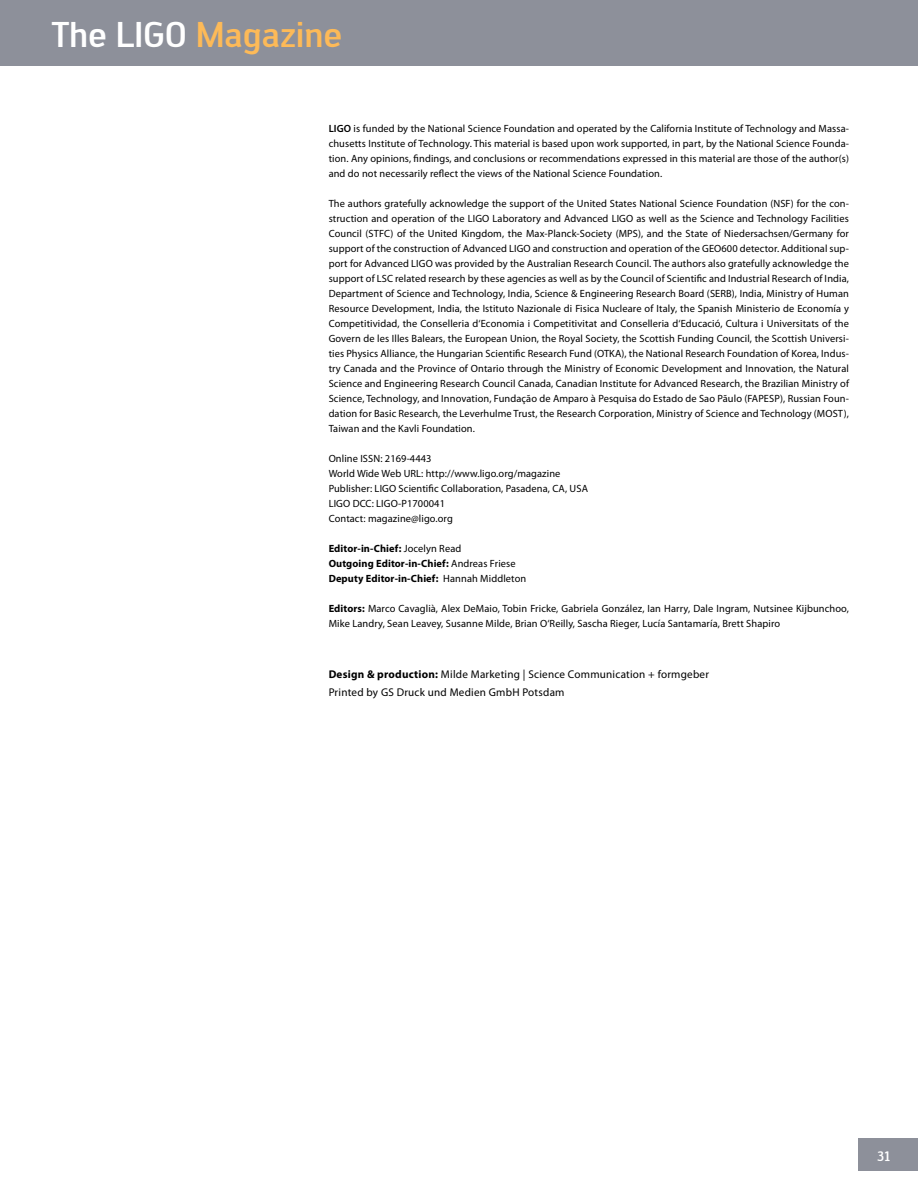
<style>
.page{position:relative;width:918px;height:1188px;background:#fff}
.page>*{position:absolute;margin:0;border:0;box-sizing:border-box;transform-origin:0 0}
.t1{font:500 35.25px "Engel";letter-spacing:-.01em;color:#fff}
.t2{font:500 13.5px "Engel";color:#fff}
.t3{font:11.25px/18px "Myriad Pro";letter-spacing:.02em;color:#000}
.t4{font:10.5px/15px "Myriad Pro";letter-spacing:.01em;color:#000;text-align:justify}
.t5{font:700 10.5px/15px "Myriad Pro";letter-spacing:.01em;color:#000}
.s1{color:#fdba58}
.s2{font-weight:600}
.s3{font-weight:400}
.s4{font-weight:700}
</style>
<div class="page">
<div style="left:0;top:0;width:918px;height:66px;background:#8d909a"></div>
<div style="left:858px;top:1138px;width:60px;height:33px;background:#8d909a"></div>
<h1 class="t1" style="left:51px;top:14px;width:137px">The LIGO</h1>
<h1 class="t1" style="left:84px;top:14px;width:260px">Glossary<span class="s1">Magazine</span></h1>
<p class="t4" style="left:329px;top:121px;width:522px"><span class="s2">LIGO</span> is funded by the National Science Foundation and operated by the California Institute of Technology and Massa&shy;chusetts Institute of Technology. This material is based upon work supported, in part, by the National Science Founda&shy;tion. Any opinions, findings, and conclusions or recommendations expressed in this material are those of the author(s) and do not necessarily reflect the views of the National Science Foundation.</p>
<p class="t4" style="left:329px;top:196px;width:522px">The authors gratefully acknowledge the support of the United States National Science Foundation (NSF) for the con&shy;struction and operation of the LIGO Laboratory and Advanced LIGO as well as the Science and Technology Facilities Council (STFC) of the United Kingdom, the Max-Planck-Society (MPS), and the State of Niedersachsen/Germany for support of the construction of Advanced LIGO and construction and operation of the GEO600 detector. Additional sup&shy;port for Advanced LIGO was provided by the Australian Research Council. The authors also gratefully acknowledge the support of LSC related research by these agencies as well as by the Council of Scientific and Industrial Research of India, Department of Science and Technology, India, Science &amp; Engineering Research Board (SERB), India, Ministry of Human Resource Development, India, the Istituto Nazionale di Fisica Nucleare of Italy, the Spanish Ministerio de Economía y Competitividad, the Conselleria d‘Economia i Competitivitat and Conselleria d‘Educació, Cultura i Universitats of the Govern de les Illes Balears, the European Union, the Royal Society, the Scottish Funding Council, the Scottish Universi&shy;ties Physics Alliance, the Hungarian Scientific Research Fund (OTKA), the National Research Foundation of Korea, Indus&shy;try Canada and the Province of Ontario through the Ministry of Economic Development and Innovation, the Natural Science and Engineering Research Council Canada, Canadian Institute for Advanced Research, the Brazilian Ministry of Science, Technology, and Innovation, Fundação de Amparo à Pesquisa do Estado de Sao Pãulo (FAPESP), Russian Foun&shy;dation for Basic Research, the Leverhulme Trust, the Research Corporation, Ministry of Science and Technology (MOST), Taiwan and the Kavli Foundation.</p>
<p class="t4" style="left:329px;top:451px;width:261px;text-align:left">Online ISSN: 2169-4443<br>World Wide Web URL: http://www.ligo.org/magazine Publisher: LIGO Scientific Collaboration, Pasadena, CA, USA LIGO DCC: LIGO-P1700041<br>Contact: magazine@ligo.org</p>
<p class="t5" style="left:329px;top:541px;width:199px">Editor-in-Chief: <span class="s3">Jocelyn Read<br></span>Outgoing Editor-in-Chief: <span class="s3">Andreas Friese<br></span>Deputy Editor-in-Chief: <span class="s3">Hannah Middleton</span></p>
<p class="t4" style="left:329px;top:601px;width:522px"><span class="s4">Editors:</span> Marco Cavaglià, Alex DeMaio, Tobin Fricke, Gabriela González, Ian Harry, Dale Ingram, Nutsinee Kijbunchoo,<br>Mike Landry, Sean Leavey, Susanne Milde, Brian O‘Reilly, Sascha Rieger, Lucía Santamaría, Brett Shapiro</p>
<p class="t3" style="left:329px;top:666px;width:382px"><span class="s4">Design &amp; production:</span> Milde Marketing | Science Communication + formgeber<br>Printed by GS Druck und Medien GmbH Potsdam</p>
<p class="t2" style="left:877px;top:1148px;width:15px">31</p>
</div>
